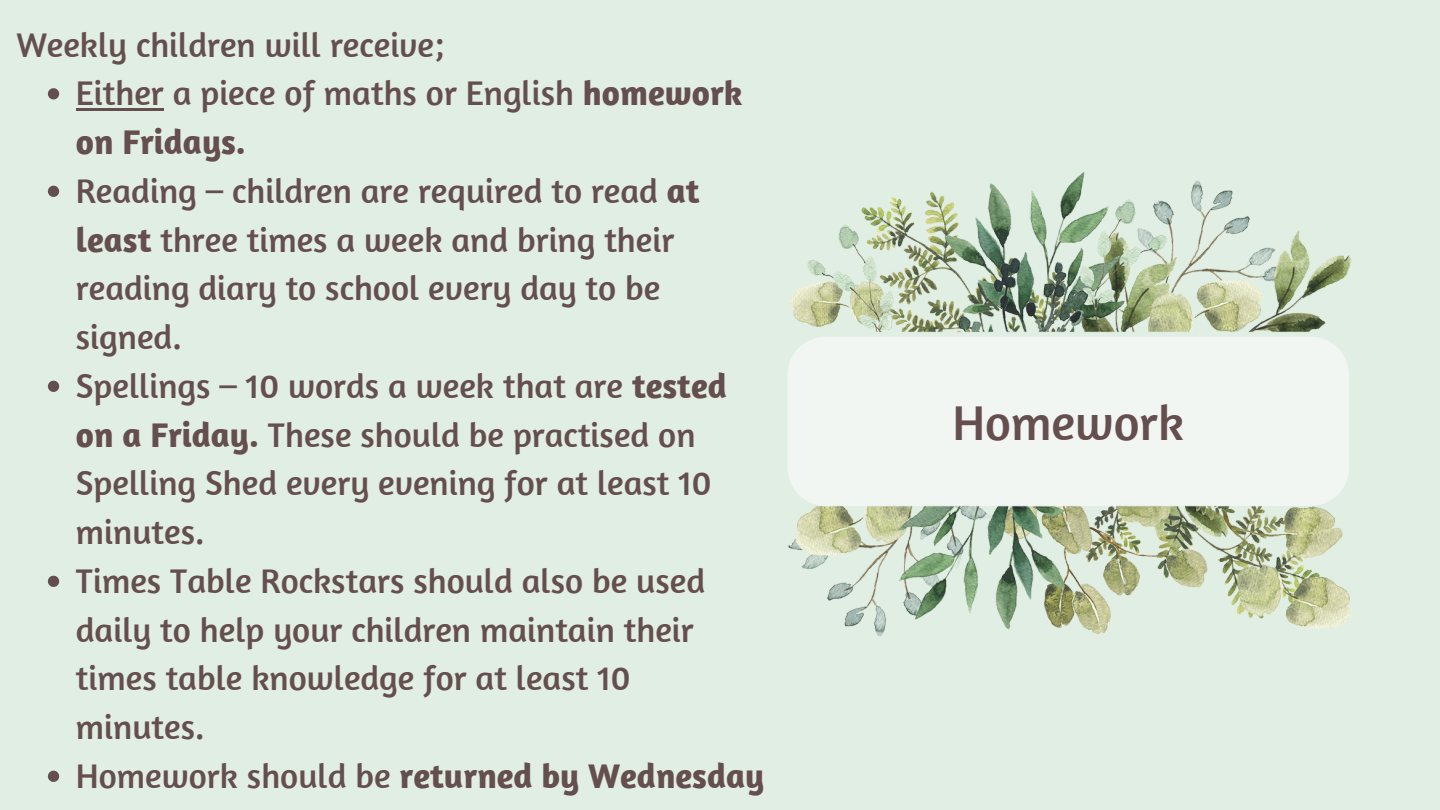
<style>
.page{position:relative;width:1440px;height:810px;background:#e1eee4}
.page>*{position:absolute;margin:0;border:0;box-sizing:border-box;transform-origin:0 0}
.t1{font:50px "Amaranth";color:#654e4e}
.t2{font:35px/48.8px "Amaranth";color:#654e4e}
.t3{font:700 35px "Amaranth";color:#654e4e}
.s1{font-weight:700}
.s2{font-weight:400}
</style>
<div class="page">
<img style="left:788px;top:172px;width:563px;height:464px">
<svg style="left:48px;top:88px;width:11px;height:11px"></svg>
<hr style="left:76px;top:108px;width:88px;height:3px;background:#654e4e">
<svg style="left:48px;top:186px;width:11px;height:11px"></svg>
<svg style="left:48px;top:381px;width:11px;height:11px"></svg>
<svg style="left:48px;top:576px;width:11px;height:11px"></svg>
<svg style="left:48px;top:771px;width:11px;height:11px"></svg>
<p class="t2" style="left:16px;top:19px;width:429px">Weekly children will receive;</p>
<p class="t2" style="left:76px;top:68px;width:668px">Either a piece of maths or English <span class="s1">homework on Fridays.</span></p>
<p class="t2" style="left:76px;top:166px;width:625px">Reading – children are required to read <span class="s1">at least</span> three times a week and bring their reading diary to school every day to be signed.</p>
<p class="t2" style="left:76px;top:361px;width:652px">Spellings – 10 words a week that are <span class="s1">tested on a Friday.</span> These should be practised on Spelling Shed every evening for at least 10 minutes.</p>
<p class="t2" style="left:76px;top:556px;width:631px">Times Table Rockstars should also be used daily to help your children maintain their times table knowledge for at least 10 minutes.</p>
<h1 class="t3" style="left:76px;top:754px;width:690px"><span class="s2">Homework should be</span> returned by Wednesday</h1>
<p class="t1" style="left:952px;top:391px;width:233px">Homework</p>
</div>
